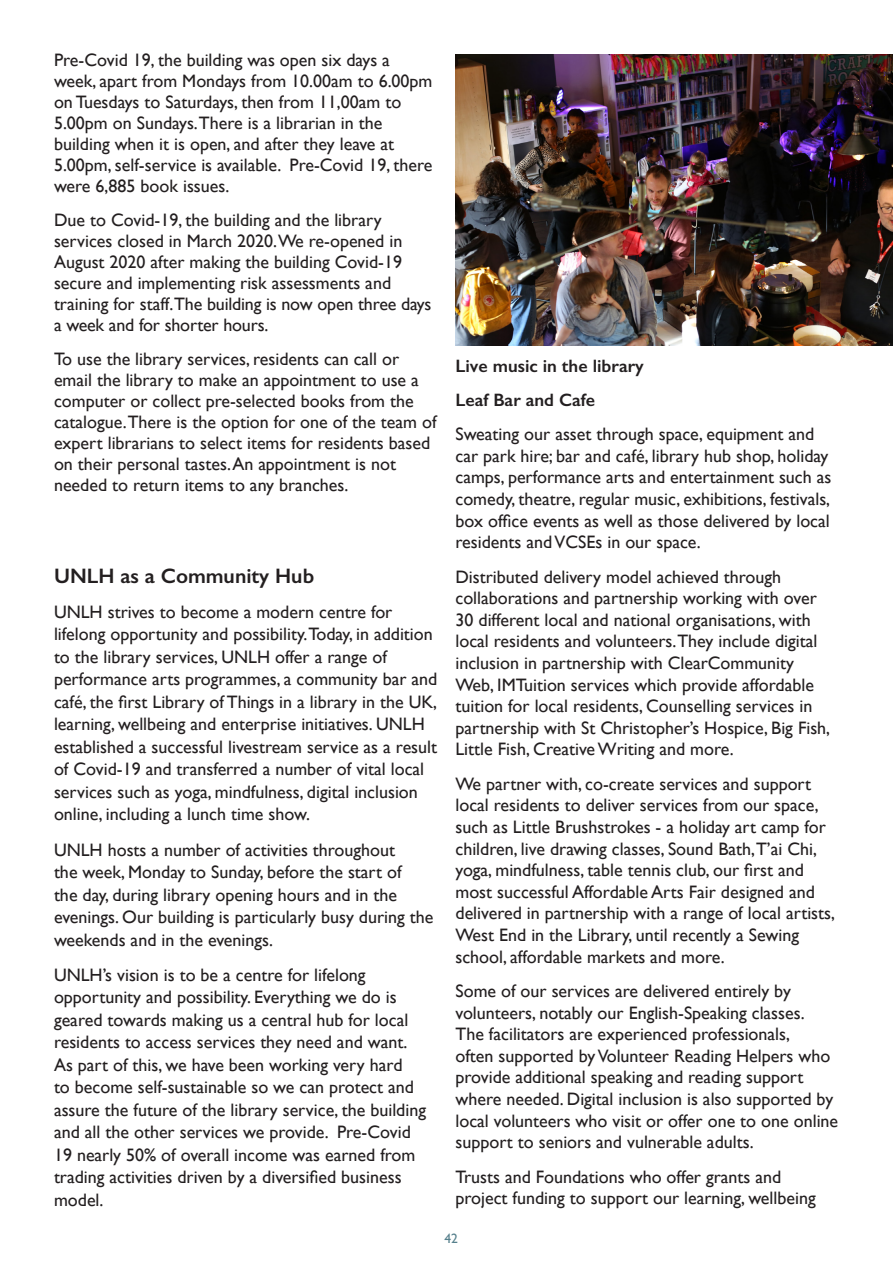
<style>
.page{position:relative;width:893px;height:1263px;background:#fff}
.page>*{position:absolute;margin:0;border:0;box-sizing:border-box;transform-origin:0 0}
.t1{font:600 21px "Gill Sans";color:#231f20}
.t2{font:18px/21.6px "Gill Sans";color:#231f20}
.t3{font:600 18px/34.3px "Gill Sans";color:#231f20}
.t4{font:13.5px "Gill Sans";color:#56808c}
</style>
<div class="page">
<img style="left:455px;top:54px;width:438px;height:292px">
<p class="t2" style="left:54px;top:50px;width:380px;line-height:21px">Pre-Covid 19, the building was open six days a week, apart from Mondays from 10.00am to 6.00pm on Tuesdays to Saturdays, then from 11,00am to 5.00pm on Sundays.There is a librarian in the building when it is open, and after they leave at 5.00pm, self-service is available. Pre-Covid 19, there were 6,885 book issues.</p>
<p class="t2" style="left:54px;top:209px;width:379px;line-height:21px">Due to Covid-19, the building and the library services closed in March 2020.We re-opened in August 2020 after making the building Covid-19 secure and implementing risk assessments and training for staff.The building is now open three days a week and for shorter hours.</p>
<p class="t2" style="left:54px;top:348px;width:384px;line-height:21px">To use the library services, residents can call or email the library to make an appointment to use a computer or collect pre-selected books from the catalogue.There is the option for one of the team of expert librarians to select items for residents based on their personal tastes. An appointment is not needed to return items to any branches.</p>
<p class="t3" style="left:455px;top:348px;width:190px">Live music in the library<br>Leaf Bar and Cafe</p>
<p class="t2" style="left:455px;top:423px;width:377px">Sweating our asset through space, equipment and car park hire; bar and café, library hub shop, holiday camps, performance arts and entertainment such as comedy, theatre, regular music, exhibitions, festivals, box office events as well as those delivered by local residents and VCSEs in our space.</p>
<p class="t2" style="left:455px;top:566px;width:376px">Distributed delivery model achieved through collaborations and partnership working with over 30 different local and national organisations, with local residents and volunteers.They include digital inclusion in partnership with ClearCommunity Web, IMTuition services which provide affordable tuition for local residents, Counselling services in partnership with St Christopher’s Hospice, Big Fish, Little Fish, Creative Writing and more.</p>
<p class="t2" style="left:455px;top:773px;width:381px">We partner with, co-create services and support local residents to deliver services from our space, such as Little Brushstrokes - a holiday art camp for children, live drawing classes, Sound Bath,T’ai Chi, yoga, mindfulness, table tennis club, our first and most successful Affordable Arts Fair designed and delivered in partnership with a range of local artists, West End in the Library, until recently a Sewing school, affordable markets and more.</p>
<p class="t2" style="left:455px;top:980px;width:384px">Some of our services are delivered entirely by volunteers, notably our English-Speaking classes.<br>The facilitators are experienced professionals,<br>often supported by Volunteer Reading Helpers who provide additional speaking and reading support where needed. Digital inclusion is also supported by local volunteers who visit or offer one to one online support to seniors and vulnerable adults.</p>
<p class="t2" style="left:455px;top:1165px;width:362px">Trusts and Foundations who offer grants and project funding to support our learning, wellbeing</p>
<p class="t4" style="left:444px;top:1230px;width:15px">42</p>
<p class="t1" style="left:54px;top:563px;width:262px">UNLH as a Community Hub</p>
<p class="t2" style="left:54px;top:600px;width:385px;line-height:22.5px">UNLH strives to become a modern centre for lifelong opportunity and possibility.Today, in addition to the library services, UNLH offer a range of performance arts programmes, a community bar and café, the first Library of Things in a library in the UK, learning, wellbeing and enterprise initiatives. UNLH established a successful livestream service as a result of Covid-19 and transferred a number of vital local services such as yoga, mindfulness, digital inclusion online, including a lunch time show.</p>
<p class="t2" style="left:54px;top:838px;width:381px;line-height:22.5px">UNLH hosts a number of activities throughout<br>the week, Monday to Sunday, before the start of<br>the day, during library opening hours and in the evenings. Our building is particularly busy during the weekends and in the evenings.</p>
<p class="t2" style="left:54px;top:963px;width:374px;line-height:22.5px">UNLH’s vision is to be a centre for lifelong opportunity and possibility. Everything we do is geared towards making us a central hub for local residents to access services they need and want.<br>As part of this, we have been working very hard<br>to become self-sustainable so we can protect and assure the future of the library service, the building and all the other services we provide. Pre-Covid 19 nearly 50% of overall income was earned from trading activities driven by a diversified business model.</p>
</div>
